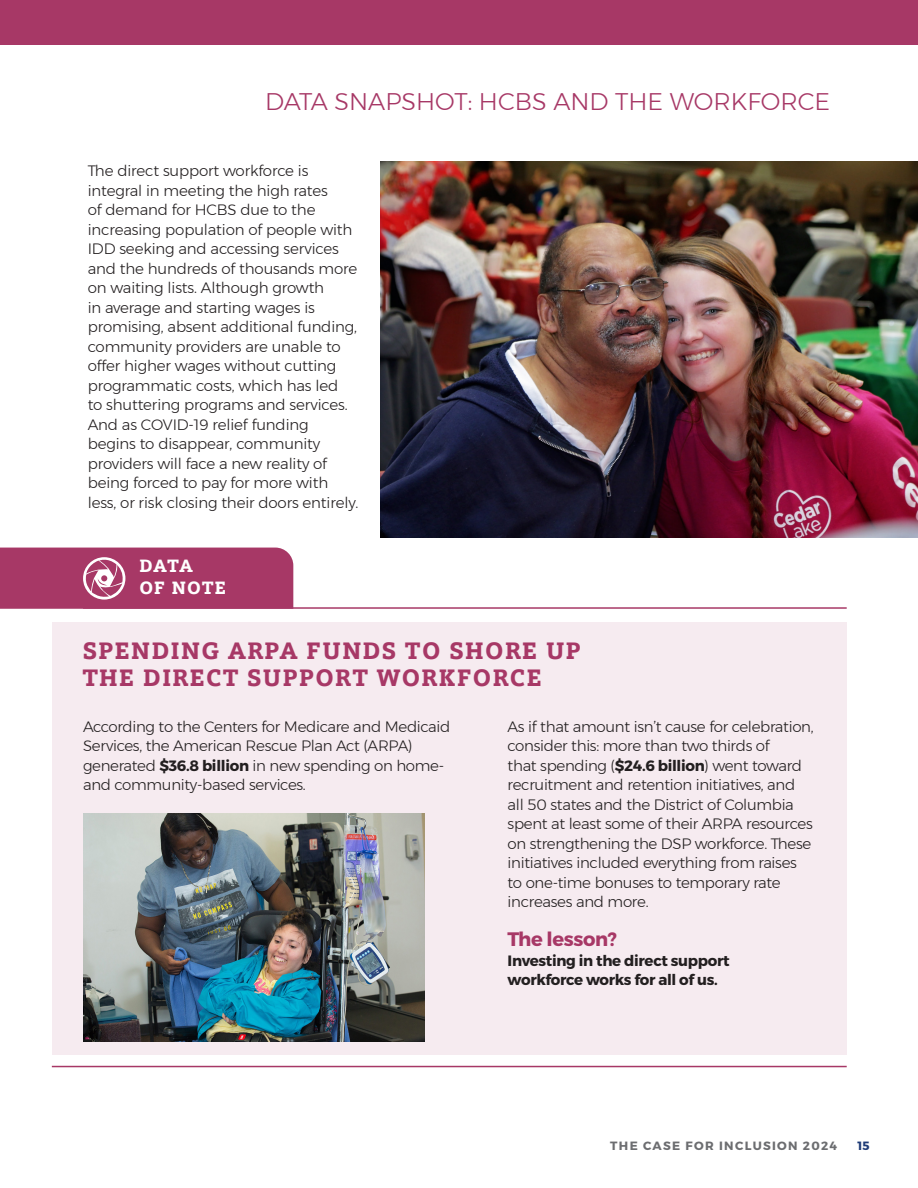
<style>
.page{position:relative;width:918px;height:1188px;background:#fff}
.page>*{position:absolute;margin:0;border:0;box-sizing:border-box;transform-origin:0 0}
.t1{font:900 24px/27px "Siemens Slab";letter-spacing:.06em;color:#a73866}
.t2{font:300 24px "Montserrat";color:#a73866}
.t3{font:700 19.5px "Montserrat";letter-spacing:-.02em;color:#a73866}
.t4{font:900 18px/22.5px "Siemens Slab";letter-spacing:.055em;color:#fff}
.t5{font:300 15px/19.5px "Montserrat";letter-spacing:-.02em;color:#231f20}
.t6{font:700 15px/19.5px "Montserrat";letter-spacing:-.02em;color:#231f20}
.t7{font:700 12px "Montserrat";letter-spacing:.11em;color:#6c6d70}
.t8{font:700 12px "Montserrat";color:#1e3b77}
.s1{font-weight:700}
</style>
<div class="page">
<div style="left:52px;top:623px;width:795px;height:432px;background:#f6ebf0"></div>
<div style="left:0;top:0;width:918px;height:44px;background:#a73866"></div>
<div style="left:0;top:548px;width:293px;height:61px;background:#a73866"></div>
<hr style="left:52px;top:1066px;width:795px;height:1px;background:#a73866">
<hr style="left:83px;top:607px;width:764px;height:2px;background:#a73866">
<img style="left:380px;top:162px;width:538px;height:376px">
<img style="left:83px;top:813px;width:342px;height:228px">
<p class="t2" style="left:265px;top:84px;width:567px">DATA SNAPSHOT: HCBS AND THE WORKFORCE</p>
<p class="t5" style="left:88px;top:161px;width:272px">The direct support workforce is integral in meeting the high rates<br>of demand for HCBS due to the increasing population of people with IDD seeking and accessing services and the hundreds of thousands more on waiting lists. Although growth<br>in average and starting wages is promising, absent additional funding, community providers are unable to offer higher wages without cutting programmatic costs, which has led<br>to shuttering programs and services.<br>And as COVID-19 relief funding begins to disappear, community providers will face a new reality of being forced to pay for more with less, or risk closing their doors entirely.</p>
<p class="t4" style="left:139px;top:554px;width:88px">DATA<br>OF NOTE</p>
<p class="t1" style="left:83px;top:636px;width:500px">SPENDING ARPA FUNDS TO SHORE UP<br>THE DIRECT SUPPORT WORKFORCE</p>
<p class="t5" style="left:83px;top:717px;width:369px">According to the Centers for Medicare and Medicaid Services, the American Rescue Plan Act (ARPA) generated <span class="s1">$36.8 billion</span> in new spending on home&shy;and community-based services.</p>
<p class="t5" style="left:508px;top:717px;width:308px">As if that amount isn’t cause for celebration, consider this: more than two thirds of<br>that spending (<span class="s1">$24.6 billion</span>) went toward recruitment and retention initiatives, and all 50 states and the District of Columbia spent at least some of their ARPA resources on strengthening the DSP workforce. These initiatives included everything from raises to one-time bonuses to temporary rate increases and more.</p>
<p class="t3" style="left:508px;top:927px;width:111px">The lesson?</p>
<p class="t6" style="left:508px;top:951px;width:224px">Investing in the direct support workforce works for all of us.</p>
<p class="t7" style="left:610px;top:1138px;width:228px">THE CASE FOR INCLUSION 2024</p>
<p class="t8" style="left:858px;top:1138px;width:14px">15</p>
</div>
